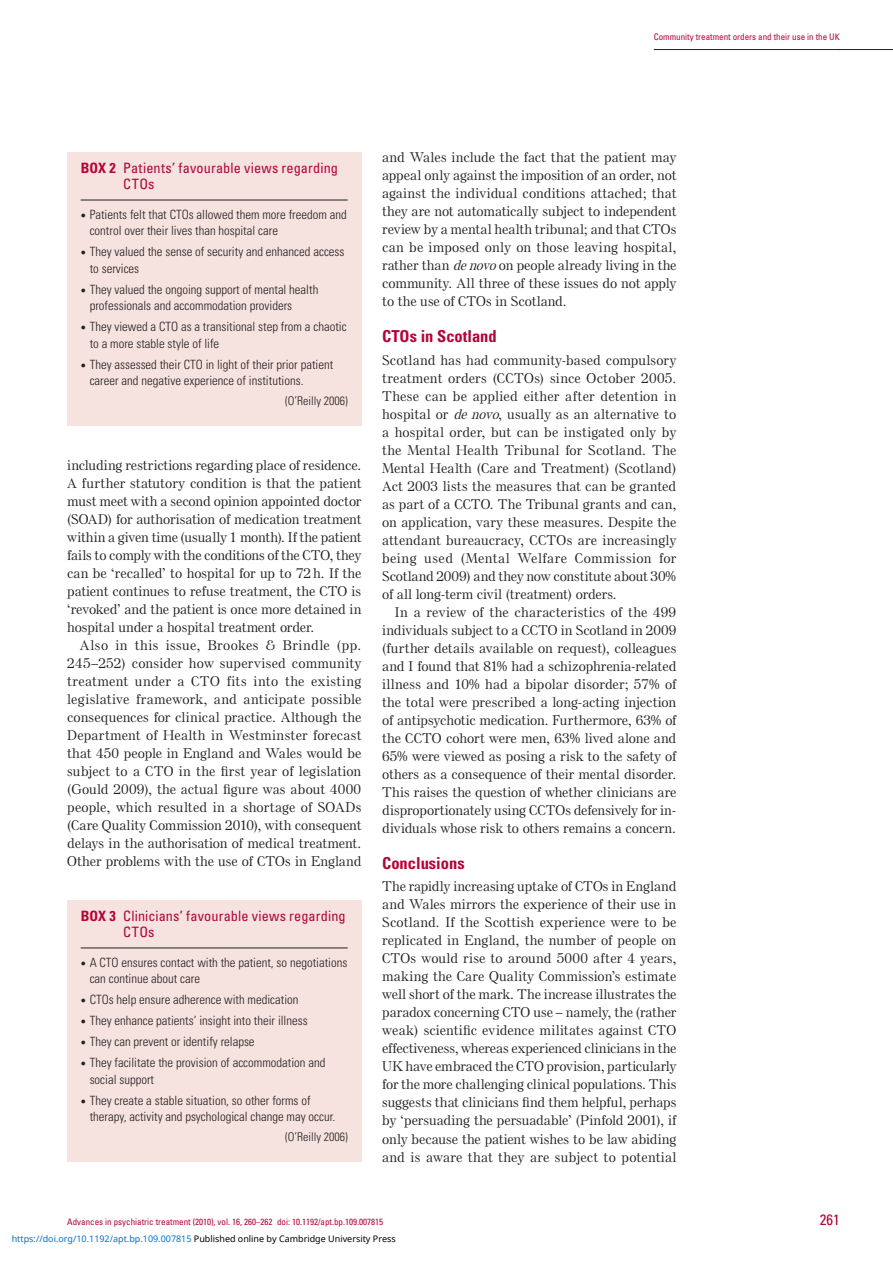
<style>
.page{position:relative;width:893px;height:1263px;background:#fff}
.page>*{position:absolute;margin:0;border:0;box-sizing:border-box;transform-origin:0 0}
.subhead_1{font:700 condensed 16.5px "Univers LT Std";color:#b30437}
.Folio{font:condensed 15px "Univers LT Std";color:#b30437}
.Box_title{font:condensed 14.25px/16.5px "Univers LT Std";letter-spacing:.01em;color:#b30437}
._1st_para{font:500 13.5px/18px "Else NPL Std";letter-spacing:.015em;color:#231f20;text-align:justify}
.Body_text{font:500 13.5px/18px "Else NPL Std";letter-spacing:.015em;color:#231f20;text-align:justify}
.Box_bullet_list{font:300 condensed 12.75px/16.5px "Univers LT Std";color:#231f20}
.Box_footnote_source{font:300 condensed 12px "Univers LT Std";color:#231f20}
.t1{font:9px "Noto Sans";color:#0172cf}
.running_foot_article{font:condensed 9px "Univers LT Std";color:#b30437}
.running_head_article{font:condensed 9px "Univers LT Std";color:#b30437}
.s1{font-weight:700}
.s2{font-family:"Newspaper Pi BT";font-weight:400;font-stretch:normal;font-size:7.5px}
.s3{font-style:italic}
.s4{color:#000}
</style>
<div class="page">
<hr style="left:654px;top:49px;width:186px;height:1px;background:#231f20">
<hr style="left:839px;top:49px;width:54px;height:1px;background:#231f20">
<div style="left:67px;top:152px;width:294px;height:274px;background:#f6e2df"></div>
<hr style="left:81px;top:200px;width:267px;height:1px;background:#231f20">
<div style="left:67px;top:900px;width:294px;height:262px;background:#f6e2df"></div>
<hr style="left:81px;top:948px;width:267px;height:1px;background:#231f20">
<p class="running_head_article" style="left:654px;top:31px;width:187px">Community treatment orders and their use in the UK</p>
<p class="Box_title" style="left:123px;top:159px;width:216px;text-indent:-42px"><span class="s1">Box 2</span> Patients’ favourable views regarding<br>CTOs</p>
<p class="Box_bullet_list" style="left:90px;top:206px;width:259px;text-indent:-9px"><span class="s2">•</span> Patients felt that CTOs allowed them more freedom and control over their lives than hospital care</p>
<p class="Box_bullet_list" style="left:90px;top:244px;width:256px;text-indent:-9px"><span class="s2">•</span> They valued the sense of security and enhanced access to services</p>
<p class="Box_bullet_list" style="left:90px;top:281px;width:230px;text-indent:-9px"><span class="s2">•</span> They valued the ongoing support of mental health professionals and accommodation providers</p>
<p class="Box_bullet_list" style="left:90px;top:319px;width:259px;text-indent:-9px"><span class="s2">•</span> They viewed a CTO as a transitional step from a chaotic to a more stable style of life</p>
<p class="Box_bullet_list" style="left:90px;top:356px;width:245px;text-indent:-9px"><span class="s2">•</span> They assessed their CTO in light of their prior patient career and negative experience of institutions.</p>
<p class="Box_footnote_source" style="left:285px;top:393px;width:64px">(O’Reilly 2006)</p>
<p class="_1st_para" style="left:67px;top:456px;width:296px">including restrictions regarding place of residence.<br>A further statutory condition is that the patient must meet with a second opinion appointed doctor (SOAD) for authorisation of medication treatment within a given time (usually 1 month). If the patient fails to comply with the conditions of the CTO, they can be ‘recalled’ to hospital for up to 72 h. If the patient continues to refuse treatment, the CTO is ‘revoked’ and the patient is once more detained in hospital under a hospital treatment order.</p>
<p class="Body_text" style="left:67px;top:636px;width:296px;text-indent:13px">Also in this issue, Brookes &amp; Brindle (pp.<br>245–252) consider how supervised community treatment under a CTO fits into the existing legislative framework, and anticipate possible consequences for clinical practice. Although the Department of Health in Westminster forecast that 450 people in England and Wales would be subject to a CTO in the first year of legislation (Gould 2009), the actual figure was about 4000 people, which resulted in a shortage of SOADs (Care Quality Commission 2010), with consequent delays in the authorisation of medical treatment.<br>Other problems with the use of CTOs in England</p>
<p class="Box_title" style="left:123px;top:907px;width:224px;text-indent:-42px"><span class="s1">Box 3</span> Clinicians’ favourable views regarding<br>CTOs</p>
<p class="Box_bullet_list" style="left:90px;top:954px;width:259px;text-indent:-9px"><span class="s2">•</span> A CTO ensures contact with the patient, so negotiations can continue about care</p>
<p class="Box_bullet_list" style="left:81px;top:991px;width:219px"><span class="s2">•</span> CTOs help ensure adherence with medication</p>
<p class="Box_bullet_list" style="left:81px;top:1012px;width:229px"><span class="s2">•</span> They enhance patients’ insight into their illness</p>
<p class="Box_bullet_list" style="left:81px;top:1033px;width:175px"><span class="s2">•</span> They can prevent or identify relapse</p>
<p class="Box_bullet_list" style="left:90px;top:1054px;width:237px;text-indent:-9px"><span class="s2">•</span> They facilitate the provision of accommodation and social support</p>
<p class="Box_bullet_list" style="left:90px;top:1092px;width:247px;text-indent:-9px"><span class="s2">•</span> They create a stable situation, so other forms of therapy, activity and psychological change may occur.</p>
<p class="Box_footnote_source" style="left:285px;top:1129px;width:64px">(O’Reilly 2006)</p>
<p class="Body_text" style="left:382px;top:148px;width:296px">and Wales include the fact that the patient may appeal only against the imposition of an order, not against the individual conditions attached; that they are not automatically subject to independent review by a mental health tribunal; and that CTOs can be imposed only on those leaving hospital, rather than <span class="s3">denovo</span>on people already living in the community. All three of these issues do not apply to the use of CTOs in Scotland.</p>
<p class="subhead_1" style="left:382px;top:326px;width:116px">CTOs in Scotland</p>
<p class="_1st_para" style="left:382px;top:351px;width:296px">Scotland has had community-based compulsory treatment orders (CCTOs) since October 2005.<br>These can be applied either after detention in hospital or <span class="s3">denovo</span>, usually as an alternative to a hospital order, but can be instigated only by the Mental Health Tribunal for Scotland. The Mental Health (Care and Treatment) (Scotland)<br>Act 2003 lists the measures that can be granted as part of a CCTO. The Tribunal grants and can, on application, vary these measures. Despite the attendant bureaucracy, CCTOs are increasingly being used (Mental Welfare Commission for Scotland 2009) and they now constitute about 30% of all long-term civil (treatment) orders.</p>
<p class="Body_text" style="left:382px;top:603px;width:296px;text-indent:13px">In a review of the characteristics of the 499 individuals subject to a CCTO in Scotland in 2009 (further details available on request), colleagues and I found that 81% had a schizophrenia-related illness and 10% had a bipolar disorder; 57% of the total were prescribed a long-acting injection of antipsychotic medication. Furthermore, 63% of the CCTO cohort were men, 63% lived alone and 65% were viewed as posing a risk to the safety of others as a consequence of their mental disorder.<br>This raises the question of whether clinicians are disproportionately using CCTOs defensively for in&shy;dividuals whose risk to others remains a concern.</p>
<p class="subhead_1" style="left:382px;top:853px;width:84px">Conclusions</p>
<p class="_1st_para" style="left:382px;top:878px;width:296px">The rapidly increasing uptake of CTOs in England and Wales mirrors the experience of their use in Scotland. If the Scottish experience were to be replicated in England, the number of people on CTOs would rise to around 5000 after 4 years, making the Care Quality Commission’s estimate well short of the mark. The increase illustrates the paradox concerning CTO use – namely, the (rather weak) scientific evidence militates against CTO effectiveness, whereas experienced clinicians in the UK have embraced the CTO provision, particularly for the more challenging clinical populations. This suggests that clinicians find them helpful, perhaps by ‘persuading the persuadable’ (Pinfold 2001), if only because the patient wishes to be law abiding and is aware that they are subject to potential</p>
<p class="running_foot_article" style="left:67px;top:1216px;width:317px">Advances in psychiatric treatment (2010), vol. 16, 260–262 doi: 10.1192/apt.bp.109.007815</p>
<p class="t1" style="left:12px;top:1232px;width:386px">https://doi.org/10.1192/apt.bp.109.007815 <span class="s4">Published online by Cambridge University Press</span></p>
<p class="Folio" style="left:820px;top:1210px;width:21px">261</p>
</div>
